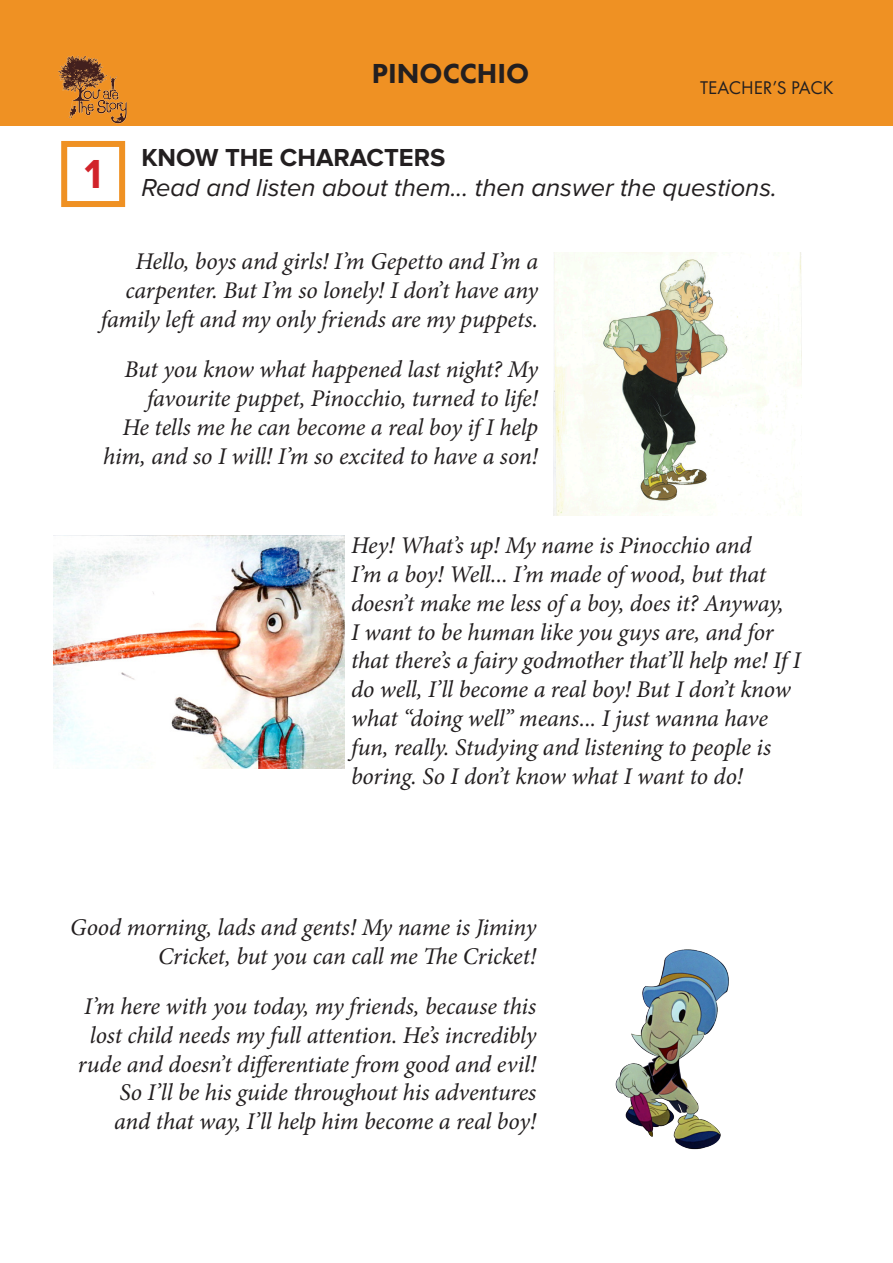
<style>
.page{position:relative;width:893px;height:1263px;background:#fff}
.page>*{position:absolute;margin:0;border:0;box-sizing:border-box;transform-origin:0 0}
.t1{font:700 42px "Proxima Nova";color:#d1232a}
.t2{font:800 31.8px "Futura PT";color:#231f20}
.t3{font:800 28.5px "Futura PT";color:#231f20}
.t4{font:italic 25.5px "Proxima Nova";color:#231f20}
.t5{font:700 25.5px "Proxima Nova";color:#231f20}
.t6{font:italic 24px/28.8px "Minion Pro";letter-spacing:-.005em;color:#231f20;text-align:right}
.t7{font:19.05px "Futura PT";color:#231f20}
</style>
<div class="page">
<div style="left:0;top:0;width:893px;height:125px;background:#ef9123"></div>
<img style="left:54px;top:55px;width:78px;height:71px">
<div style="left:61px;top:141px;width:64px;height:66px;border:6px solid #ef9123"></div>
<img style="left:54px;top:536px;width:290px;height:233px">
<img style="left:553px;top:252px;width:248px;height:263px">
<img style="left:615px;top:949px;width:114px;height:201px">
<p class="t1" style="left:85px;top:149px;width:19px">1</p>
<p class="t3" style="left:372px;top:56px;width:159px">PINOCCHIO</p>
<p class="t7" style="left:700px;top:70px;width:135px">TEACHER’S PACK</p>
<h2 class="t2" style="left:317px;top:62px;width:260px">THREE LITTLE PIGS</h2>
<p class="t5" style="left:141px;top:142px;width:306px">KNOW THE CHARACTERS</p>
<p class="t4" style="left:141px;top:174px;width:637px">Read and listen about them... then answer the questions.</p>
<p class="t6" style="left:101px;top:247px;width:439px">Hello, boys and girls! I’m Gepetto and I’m a carpenter. But I’m so lonely! I don’t have any family left and my only friends are my puppets.</p>
<p class="t6" style="left:103px;top:355px;width:436px">But you know what happened last night? My favourite puppet, Pinocchio, turned to life!<br>He tells me he can become a real boy if I help him, and so I will! I’m so excited to have a son!</p>
<p class="t6" style="left:351px;top:531px;width:451px;text-align:left">Hey! What’s up! My name is Pinocchio and<br>I’m a boy! Well... I’m made of wood, but that doesn’t make me less of a boy, does it? Anyway,<br>I want to be human like you guys are, and for that there’s a fairy godmother that’ll help me! If I do well, I’ll become a real boy! But I don’t know what “doing well” means... I just wanna have fun, really. Studying and listening to people is boring. So I don’t know what I want to do!</p>
<p class="t6" style="left:70px;top:913px;width:468px">Good morning, lads and gents! My name is Jiminy<br>Cricket, but you can call me The Cricket!</p>
<p class="t6" style="left:78px;top:992px;width:460px">I’m here with you today, my friends, because this lost child needs my full attention. He’s incredibly rude and doesn’t differentiate from good and evil!<br>So I’ll be his guide throughout his adventures and that way, I’ll help him become a real boy!</p>
</div>
